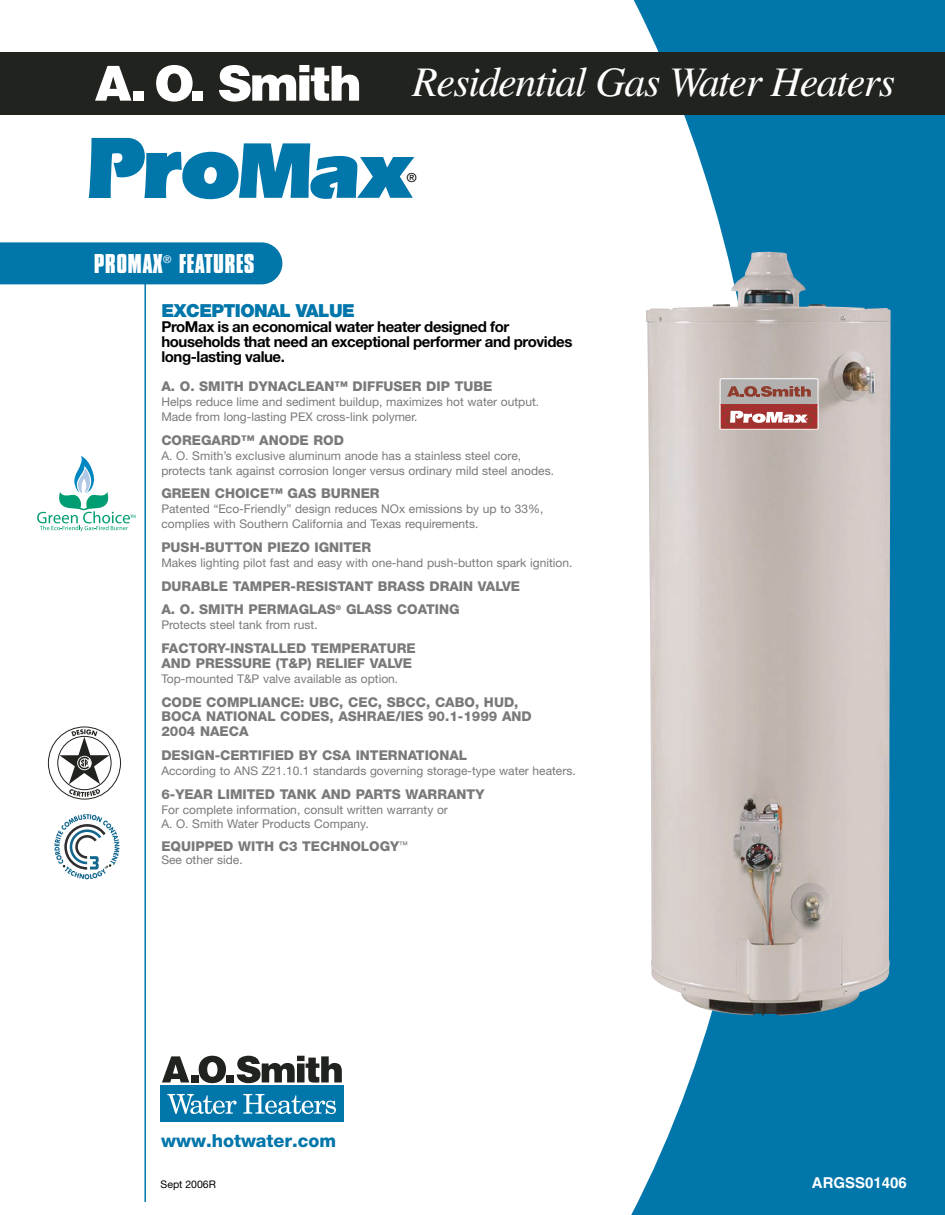
<style>
.page{position:relative;width:945px;height:1215px;background:#fff}
.page>*{position:absolute;margin:0;border:0;box-sizing:border-box;transform-origin:0 0}
.t1{font:italic 42px "Times";letter-spacing:-.035em;color:#fff}
.t2{font:28.5px "Compacta Bold Plain";letter-spacing:.01em;color:#fff}
.t3{font:900 18px "Helvetica Neue";letter-spacing:-.03em;color:#0076aa}
.t4{font:800 18px "Helvetica Neue";color:#0076aa}
.t5{font:700 15px/15px "Helvetica Neue";letter-spacing:-.025em;color:#000}
.t6{font:700 15px "Helvetica";color:#fff}
.t7{font:800 13.5px/14.9px "Helvetica Neue";color:#797979}
.t8{font:12.45px "Helvetica";color:#000}
.t9{font:12px/14.9px "Helvetica Neue";color:#797979}
.t10{font:10.5px "Helvetica Neue";color:#000}
.t11{font:10.5px "Helvetica Neue";color:#fff}
.t12{font:2.4px "Helvetica";color:#fff;scale:1.22 1}
</style>
<div class="page">
<div style="left:0;top:242px;width:282px;height:42px;background:#0076aa"></div>
<svg style="left:631px;top:0;width:314px;height:1215px;fill:#0076aa"></svg>
<svg style="left:89px;top:138px;width:325px;height:61px"></svg>
<svg style="left:54px;top:814px;width:66px;height:65px"></svg>
<img style="left:646px;top:251px;width:245px;height:766px">
<svg style="left:37px;top:456px;width:99px;height:76px"></svg>
<div style="left:48px;top:727px;width:73px;height:72px;border:1px solid #20231e;border-radius:50%"></div>
<svg style="left:59px;top:729px;width:50px;height:68px"></svg>
<svg style="left:162px;top:1056px;width:27px;height:26px"></svg>
<div style="left:191px;top:1075px;width:7px;height:7px;background:#20231e"></div>
<svg style="left:199px;top:1056px;width:27px;height:27px"></svg>
<div style="left:226px;top:1075px;width:8px;height:7px;background:#20231e"></div>
<svg style="left:237px;top:1056px;width:105px;height:27px"></svg>
<div style="left:160px;top:1086px;width:184px;height:36px;background:#0076aa"></div>
<svg style="left:167px;top:1094px;width:70px;height:20px"></svg>
<svg style="left:243px;top:1094px;width:93px;height:20px"></svg>
<hr style="left:144px;top:282px;width:2px;height:919px;background:#0076aa">
<div style="left:720px;top:379px;width:98px;height:50px;background:#b4b1b1;border-radius:2px"></div>
<div style="left:720px;top:378px;width:98px;height:52px;border:1px solid #fff;border-radius:2px"></div>
<svg style="left:727px;top:386px;width:84px;height:11px"></svg>
<svg style="left:719px;top:404px;width:100px;height:26px;background:#bb6a69"></svg>
<div style="left:0;top:52px;width:945px;height:63px;background:#20231e"></div>
<svg style="left:95px;top:66px;width:37px;height:35px"></svg>
<div style="left:133px;top:91px;width:11px;height:10px;background:#fff"></div>
<svg style="left:156px;top:65px;width:37px;height:37px"></svg>
<div style="left:192px;top:91px;width:11px;height:10px;background:#fff"></div>
<svg style="left:219px;top:65px;width:140px;height:37px"></svg>
<h1 class="t1" style="left:412px;top:67px;width:485px">Residential Gas Water Heaters</h1>
<p class="t8" style="left:407px;top:173px;width:11px">®</p>
<h2 class="t2" style="left:94px;top:247px;width:71px">PROMAX</h2>
<p class="t11" style="left:163px;top:255px;width:10px">®</p>
<h2 class="t2" style="left:179px;top:247px;width:77px">FEATURES</h2>
<h3 class="t3" style="left:161px;top:304px;width:195px">EXCEPTIONAL VALUE</h3>
<p class="t5" style="left:161px;top:320px;width:413px">ProMax is an economical water heater designed for households that need an exceptional performer and provides long-lasting value.</p>
<p class="t7" style="left:161px;top:380px;width:333px">A. O. SMITH DYNACLEAN™ DIFFUSER DIP TUBE</p>
<p class="t9" style="left:161px;top:396px;width:379px">Helps reduce lime and sediment buildup, maximizes hot water output.<br>Made from long-lasting PEX cross-link polymer.</p>
<p class="t7" style="left:161px;top:434px;width:184px">COREGARD™ ANODE ROD</p>
<p class="t9" style="left:161px;top:449px;width:394px">A. O. Smith’s exclusive aluminum anode has a stainless steel core, protects tank against corrosion longer versus ordinary mild steel anodes.</p>
<p class="t7" style="left:161px;top:487px;width:220px">GREEN CHOICE™ GAS BURNER</p>
<p class="t9" style="left:161px;top:503px;width:384px">Patented “Eco-Friendly” design reduces NOx emissions by up to 33%, complies with Southern California and Texas requirements.</p>
<p class="t7" style="left:161px;top:541px;width:211px">PUSH-BUTTON PIEZO IGNITER</p>
<p class="t9" style="left:161px;top:556px;width:413px">Makes lighting pilot fast and easy with one-hand push-button spark ignition.</p>
<p class="t7" style="left:161px;top:575px;width:360px;line-height:23.9px">DURABLE TAMPER-RESISTANT BRASS DRAIN VALVE<br>A. O. SMITH PERMAGLAS<sup>®</sup> GLASS COATING</p>
<p class="t9" style="left:161px;top:619px;width:158px">Protects steel tank from rust.</p>
<p class="t7" style="left:161px;top:642px;width:256px">FACTORY-INSTALLED TEMPERATURE<br>AND PRESSURE (T&amp;P) RELIEF VALVE</p>
<p class="t9" style="left:161px;top:672px;width:238px">Top-mounted T&amp;P valve available as option.</p>
<p class="t7" style="left:161px;top:695px;width:372px">CODE COMPLIANCE: UBC, CEC, SBCC, CABO, HUD,<br>BOCA NATIONAL CODES, ASHRAE/IES 90.1-1999 AND<br>2004 NAECA</p>
<p class="t7" style="left:161px;top:749px;width:307px">DESIGN-CERTIFIED BY CSA INTERNATIONAL</p>
<p class="t9" style="left:161px;top:764px;width:416px">According to ANS Z21.10.1 standards governing storage-type water heaters.</p>
<p class="t7" style="left:161px;top:788px;width:324px">6-YEAR LIMITED TANK AND PARTS WARRANTY</p>
<p class="t9" style="left:161px;top:803px;width:288px">For complete information, consult written warranty or<br>A. O. Smith Water Products Company.</p>
<p class="t7" style="left:161px;top:840px;width:248px">EQUIPPED WITH C3 TECHNOLOGY<sup>™</sup></p>
<p class="t9" style="left:161px;top:854px;width:83px">See other side.</p>
<h3 class="t4" style="left:161px;top:1134px;width:177px">www.hotwater.com</h3>
<p class="t12" style="left:806px;top:418px;width:3px">®</p>
<p class="t10" style="left:161px;top:1181px;width:57px">Sept 2006R</p>
<p class="t6" style="left:812px;top:1177px;width:97px">ARGSS01406</p>
</div>
